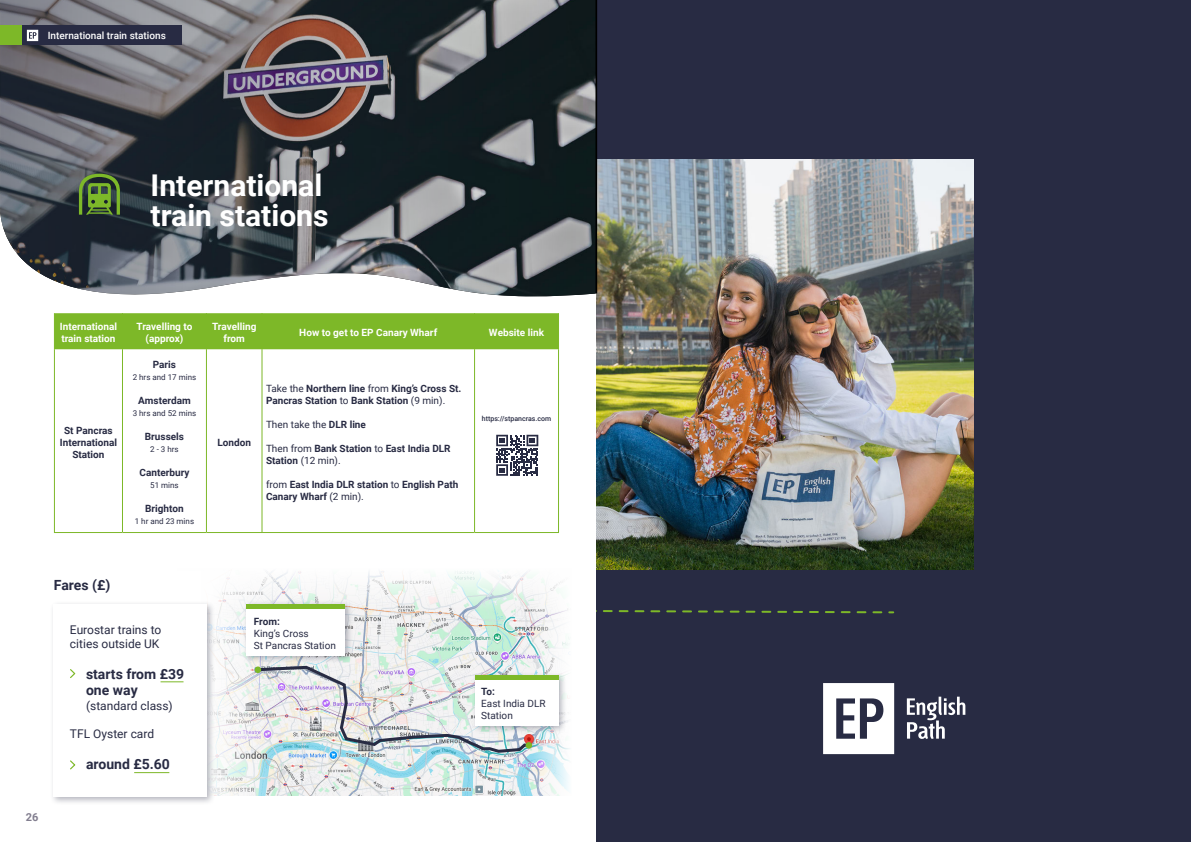
<style>
.page{position:relative;width:1191px;height:842px;background:#fff}
.page>*{position:absolute;margin:0;border:0;box-sizing:border-box;transform-origin:0 0}
.t1{font:700 30px/30px "Roboto";color:#fff}
.t2{font:700 14px/16.8px "Roboto";color:#282b43}
.t3{font:12px/14.4px "Roboto";color:#282b43}
.t4{font:700 11px "Roboto";color:#827e8f}
.t5{font:700 10px/12px "Roboto";color:#282b43}
.t6{font:700 10px/12px "Roboto";color:#fff;text-align:center}
.t7{font:10px/12px "Roboto";color:#282b43}
.t8{font:500 10px "Roboto";color:#fff}
.t9{font:8px "Roboto";color:#282b43}
.t10{font:500 7px "Roboto";color:#282b43}
.s1{font-weight:400}
.s2{font-weight:700}
</style>
<div class="page">
<div style="left:589px;top:0;width:602px;height:842px;background:#282b43"></div>
<svg style="left:595px;top:116px;width:300px;height:498px"></svg>
<img style="left:595px;top:160px;width:378px;height:409px">
<svg style="left:907px;top:697px;width:58px;height:42px"></svg>
<svg style="left:823px;top:683px;width:71px;height:71px"></svg>
<div style="left:0;top:0;width:595px;height:842px;background:#fff"></div>
<svg style="left:215px;top:571px;width:355px;height:225px"></svg>
<div style="left:55px;top:326px;width:503px;height:23px;background:#7db828"></div>
<hr style="left:206px;top:313px;width:1px;height:36px;background:#7db828">
<hr style="left:261px;top:313px;width:1px;height:36px;background:#7db828">
<hr style="left:206px;top:349px;width:1px;height:183px;background:#7db828">
<hr style="left:261px;top:349px;width:1px;height:183px;background:#7db828">
<hr style="left:122px;top:532px;width:84px;height:1px;background:#7db828">
<hr style="left:206px;top:532px;width:56px;height:1px;background:#7db828">
<hr style="left:262px;top:532px;width:212px;height:1px;background:#7db828">
<hr style="left:54px;top:313px;width:1px;height:36px;background:#7db828">
<hr style="left:122px;top:313px;width:1px;height:36px;background:#7db828">
<hr style="left:54px;top:349px;width:1px;height:183px;background:#7db828">
<hr style="left:122px;top:349px;width:1px;height:183px;background:#7db828">
<hr style="left:54px;top:532px;width:68px;height:1px;background:#7db828">
<hr style="left:474px;top:313px;width:1px;height:36px;background:#7db828">
<hr style="left:558px;top:313px;width:1px;height:36px;background:#7db828">
<hr style="left:474px;top:349px;width:1px;height:183px;background:#7db828">
<hr style="left:558px;top:349px;width:1px;height:183px;background:#7db828">
<hr style="left:474px;top:532px;width:85px;height:1px;background:#7db828">
<svg style="left:496px;top:435px;width:42px;height:41px"></svg>
<svg style="left:53px;top:297px;width:544px;height:29px"></svg>
<svg style="left:0;top:0;width:597px;height:297px;background:#515459"></svg>
<div style="left:20px;top:26px;width:161px;height:19px;background:#282b43"></div>
<div style="left:0;top:26px;width:22px;height:19px;background:#7db828"></div>
<svg style="left:27px;top:30px;width:11px;height:11px"></svg>
<div style="left:242px;top:600px;width:111px;height:64px;background:#282b43;opacity:.35"></div>
<div style="left:246px;top:604px;width:99px;height:51px;background:#fff"></div>
<div style="left:246px;top:604px;width:99px;height:5px;background:#7db828"></div>
<div style="left:471px;top:671px;width:96px;height:63px;background:#282b43;opacity:.35"></div>
<div style="left:475px;top:675px;width:83px;height:50px;background:#fff"></div>
<div style="left:475px;top:675px;width:83px;height:5px;background:#7db828"></div>
<svg style="left:78px;top:174px;width:42px;height:41px;background:#517331"></svg>
<div style="left:50px;top:600px;width:165px;height:205px;background:#282b43;opacity:.35"></div>
<div style="left:54px;top:604px;width:153px;height:193px;background:#fff"></div>
<hr style="left:134px;top:772px;width:35px;height:1px;background:#7db828">
<svg style="left:160px;top:681px;width:23px;height:1px"></svg>
<svg style="left:70px;top:669px;width:5px;height:9px"></svg>
<svg style="left:70px;top:760px;width:5px;height:10px"></svg>
<img style="left:257px;top:664px;width:274px;height:90px">
<div style="left:525px;top:742px;width:7px;height:7px;background:#7db828;border-radius:50%"></div>
<div style="left:255px;top:666px;width:6px;height:7px;background:#7db828;border-radius:50%"></div>
<p class="t8" style="left:48px;top:29px;width:120px">International train stations</p>
<h1 class="t1" style="left:151px;top:169px;width:179px">International train stations</h1>
<p class="t6" style="left:60px;top:321px;width:59px;text-align:left">International train station</p>
<p class="t6" style="left:137px;top:321px;width:57px">Travelling to (approx)</p>
<p class="t6" style="left:212px;top:321px;width:46px">Travelling from</p>
<p class="t6" style="left:299px;top:327px;width:139px">How to get to EP Canary Wharf</p>
<p class="t6" style="left:489px;top:327px;width:57px">Website link</p>
<p class="t5" style="left:60px;top:424px;width:59px;text-align:center">St Pancras<br>International<br>Station</p>
<p class="t5" style="left:153px;top:358px;width:25px">Paris</p>
<p class="t9" style="left:133px;top:372px;width:65px">2 hrs and 17 mins</p>
<p class="t5" style="left:138px;top:394px;width:54px">Amsterdam</p>
<p class="t9" style="left:133px;top:408px;width:65px">3 hrs and 52 mins</p>
<p class="t5" style="left:145px;top:430px;width:41px">Brussels</p>
<p class="t9" style="left:150px;top:444px;width:30px">2 - 3 hrs</p>
<p class="t5" style="left:139px;top:466px;width:51px">Canterbury</p>
<p class="t9" style="left:150px;top:480px;width:30px">51 mins</p>
<p class="t5" style="left:145px;top:502px;width:40px">Brighton</p>
<p class="t9" style="left:135px;top:516px;width:61px">1 hr and 23 mins</p>
<p class="t5" style="left:217px;top:436px;width:35px">London</p>
<p class="t5" style="left:266px;top:382px;width:197px"><span class="s1">Take the</span> Northern line <span class="s1">from</span> King’s Cross St.<br>Pancras Station <span class="s1">to</span> Bank Station <span class="s1">(9 min).</span></p>
<p class="t7" style="left:266px;top:418px;width:101px">Then take the <span class="s2">DLR line</span></p>
<p class="t5" style="left:266px;top:442px;width:186px"><span class="s1">Then from</span> Bank Station <span class="s1">to</span> East India DLR<br>Station <span class="s1">(12 min).</span></p>
<p class="t5" style="left:266px;top:478px;width:194px"><span class="s1">from</span> East India DLR station <span class="s1">to</span> English Path<br>Canary Wharf <span class="s1">(2 min).</span></p>
<p class="t10" style="left:482px;top:414px;width:71px">https://stpancras.com</p>
<h2 class="t2" style="left:54px;top:576px;width:58px">Fares (£)</h2>
<p class="t3" style="left:70px;top:622px;width:93px">Eurostar trains to cities outside UK</p>
<h2 class="t2" style="left:86px;top:665px;width:100px">starts from £39 one way</h2>
<p class="t3" style="left:86px;top:698px;width:88px">(standard class)</p>
<p class="t3" style="left:70px;top:726px;width:86px">TFL Oyster card</p>
<h2 class="t2" style="left:86px;top:755px;width:85px">around £5.60</h2>
<p class="t4" style="left:26px;top:810px;width:14px">26</p>
<p class="t4" style="left:21px;top:813px;width:14px">26</p>
<p class="t5" style="left:254px;top:615px;width:27px">From:</p>
<p class="t7" style="left:254px;top:627px;width:83px">King’s Cross<br>St Pancras Station</p>
<p class="t5" style="left:481px;top:685px;width:15px">To:</p>
<p class="t7" style="left:481px;top:697px;width:66px">East India DLR<br>Station</p>
</div>
